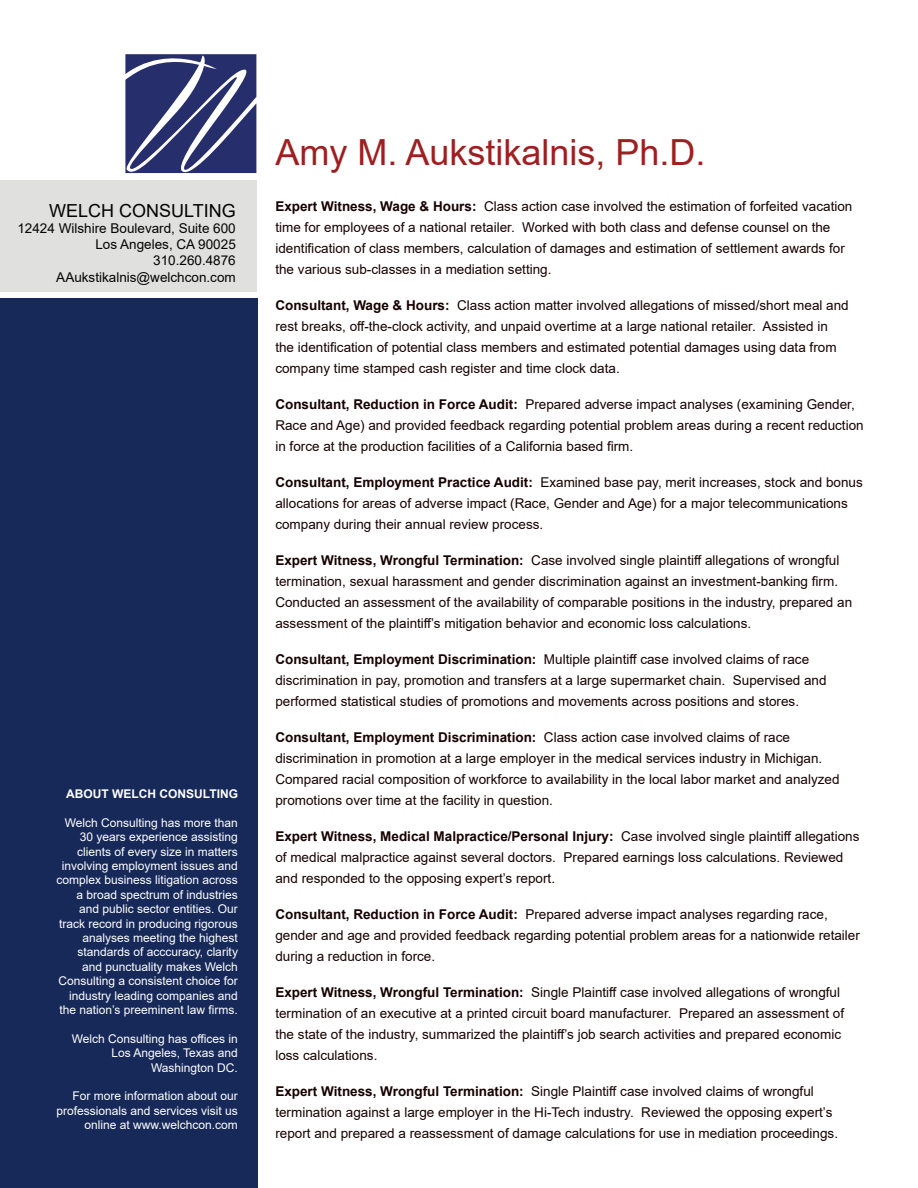
<style>
.page{position:relative;width:918px;height:1188px;background:#fff}
.page>*{position:absolute;margin:0;border:0;box-sizing:border-box;transform-origin:0 0}
.t1{font:36px "Arial";color:#9e1f20}
.t2{font:18px "Arial";color:#040503}
.t3{font:13.5px/21px "Arial";color:#170000}
.t4{font:13.5px "Arial";color:#040503}
.t5{font:12px/14.4px "Arial";color:#fff;text-align:right}
.t6{font:700 12px "Arial";color:#fff}
.s1{font-weight:700}
</style>
<div class="page">
<svg style="left:125px;top:54px;width:131px;height:119px;background:#4c5285"></svg>
<div style="left:0;top:180px;width:256px;height:112px;background:#e0e0df"></div>
<div style="left:0;top:298px;width:258px;height:890px;background:#172959"></div>
<p class="t2" style="left:49px;top:198px;width:188px">WELCH CONSULTING</p>
<p class="t4" style="left:17px;top:219px;width:220px">12424 Wilshire Boulevard, Suite 600</p>
<p class="t4" style="left:95px;top:235px;width:142px">Los Angeles, CA 90025</p>
<p class="t4" style="left:153px;top:251px;width:84px">310.260.4876</p>
<p class="t4" style="left:56px;top:268px;width:181px">AAukstikalnis@welchcon.com</p>
<p class="t6" style="left:66px;top:785px;width:173px">ABOUT WELCH CONSULTING</p>
<p class="t5" style="left:65px;top:815px;width:175px">Welch Consulting has more than</p>
<p class="t5" style="left:80px;top:830px;width:160px">30 years experience assisting</p>
<p class="t5" style="left:77px;top:844px;width:162px">clients of every size in matters</p>
<p class="t5" style="left:57px;top:858px;width:183px;text-align:center">involving employment issues and complex business litigation across</p>
<p class="t5" style="left:77px;top:887px;width:163px">a broad spectrum of industries</p>
<p class="t5" style="left:79px;top:902px;width:160px">and public sector entities. Our</p>
<p class="t5" style="left:59px;top:916px;width:180px">track record in producing rigorous analyses meeting the highest</p>
<p class="t5" style="left:77px;top:945px;width:162px">standards of acccuracy, clarity</p>
<p class="t5" style="left:59px;top:959px;width:181px">and punctuality makes Welch<br>Consulting a consistent choice for industry leading companies and</p>
<p class="t5" style="left:59px;top:1002px;width:180px">the nation’s preeminent law firms.</p>
<p class="t5" style="left:72px;top:1031px;width:168px">Welch Consulting has offices in</p>
<p class="t5" style="left:111px;top:1046px;width:128px">Los Angeles, Texas and</p>
<p class="t5" style="left:151px;top:1060px;width:88px">Washington DC.</p>
<p class="t5" style="left:73px;top:1089px;width:167px">For more information about our</p>
<p class="t5" style="left:57px;top:1103px;width:183px">professionals and services visit us online at www.welchcon.com</p>
<p class="t1" style="left:275px;top:128px;width:432px">Amy M. Aukstikalnis, Ph.D.</p>
<p class="t3" style="left:275px;top:196px;width:579px"><span class="s1">Expert Witness, Wage &amp; Hours:</span> Class action case involved the estimation of forfeited vacation time for employees of a national retailer. Worked with both class and defense counsel on the identification of class members, calculation of damages and estimation of settlement awards for the various sub-classes in a mediation setting.</p>
<p class="t3" style="left:275px;top:295px;width:575px"><span class="s1">Consultant, Wage &amp; Hours:</span> Class action matter involved allegations of missed/short meal and rest breaks, off-the-clock activity, and unpaid overtime at a large national retailer. Assisted in the identification of potential class members and estimated potential damages using data from company time stamped cash register and time clock data.</p>
<p class="t3" style="left:275px;top:394px;width:590px"><span class="s1">Consultant, Reduction in Force Audit:</span> Prepared adverse impact analyses (examining Gender,<br>Race and Age) and provided feedback regarding potential problem areas during a recent reduction in force at the production facilities of a California based firm.</p>
<p class="t3" style="left:275px;top:472px;width:589px"><span class="s1">Consultant, Employment Practice Audit:</span> Examined base pay, merit increases, stock and bonus allocations for areas of adverse impact (Race, Gender and Age) for a major telecommunications company during their annual review process.</p>
<p class="t3" style="left:275px;top:550px;width:578px"><span class="s1">Expert Witness, Wrongful Termination:</span> Case involved single plaintiff allegations of wrongful termination, sexual harassment and gender discrimination against an investment-banking firm.<br>Conducted an assessment of the availability of comparable positions in the industry, prepared an assessment of the plaintiff’s mitigation behavior and economic loss calculations.</p>
<p class="t3" style="left:275px;top:649px;width:553px"><span class="s1">Consultant, Employment Discrimination:</span> Multiple plaintiff case involved claims of race discrimination in pay, promotion and transfers at a large supermarket chain. Supervised and performed statistical studies of promotions and movements across positions and stores.</p>
<p class="t3" style="left:275px;top:727px;width:566px"><span class="s1">Consultant, Employment Discrimination:</span> Class action case involved claims of race discrimination in promotion at a large employer in the medical services industry in Michigan.<br>Compared racial composition of workforce to availability in the local labor market and analyzed promotions over time at the facility in question.</p>
<p class="t3" style="left:275px;top:826px;width:586px"><span class="s1">Expert Witness, Medical Malpractice/Personal Injury:</span> Case involved single plaintiff allegations of medical malpractice against several doctors. Prepared earnings loss calculations. Reviewed and responded to the opposing expert’s report.</p>
<p class="t3" style="left:275px;top:904px;width:586px"><span class="s1">Consultant, Reduction in Force Audit:</span> Prepared adverse impact analyses regarding race, gender and age and provided feedback regarding potential problem areas for a nationwide retailer during a reduction in force.</p>
<p class="t3" style="left:275px;top:982px;width:570px"><span class="s1">Expert Witness, Wrongful Termination:</span> Single Plaintiff case involved allegations of wrongful termination of an executive at a printed circuit board manufacturer. Prepared an assessment of the state of the industry, summarized the plaintiff’s job search activities and prepared economic loss calculations.</p>
<p class="t3" style="left:275px;top:1081px;width:564px"><span class="s1">Expert Witness, Wrongful Termination:</span> Single Plaintiff case involved claims of wrongful termination against a large employer in the Hi-Tech industry. Reviewed the opposing expert’s report and prepared a reassessment of damage calculations for use in mediation proceedings.</p>
</div>
